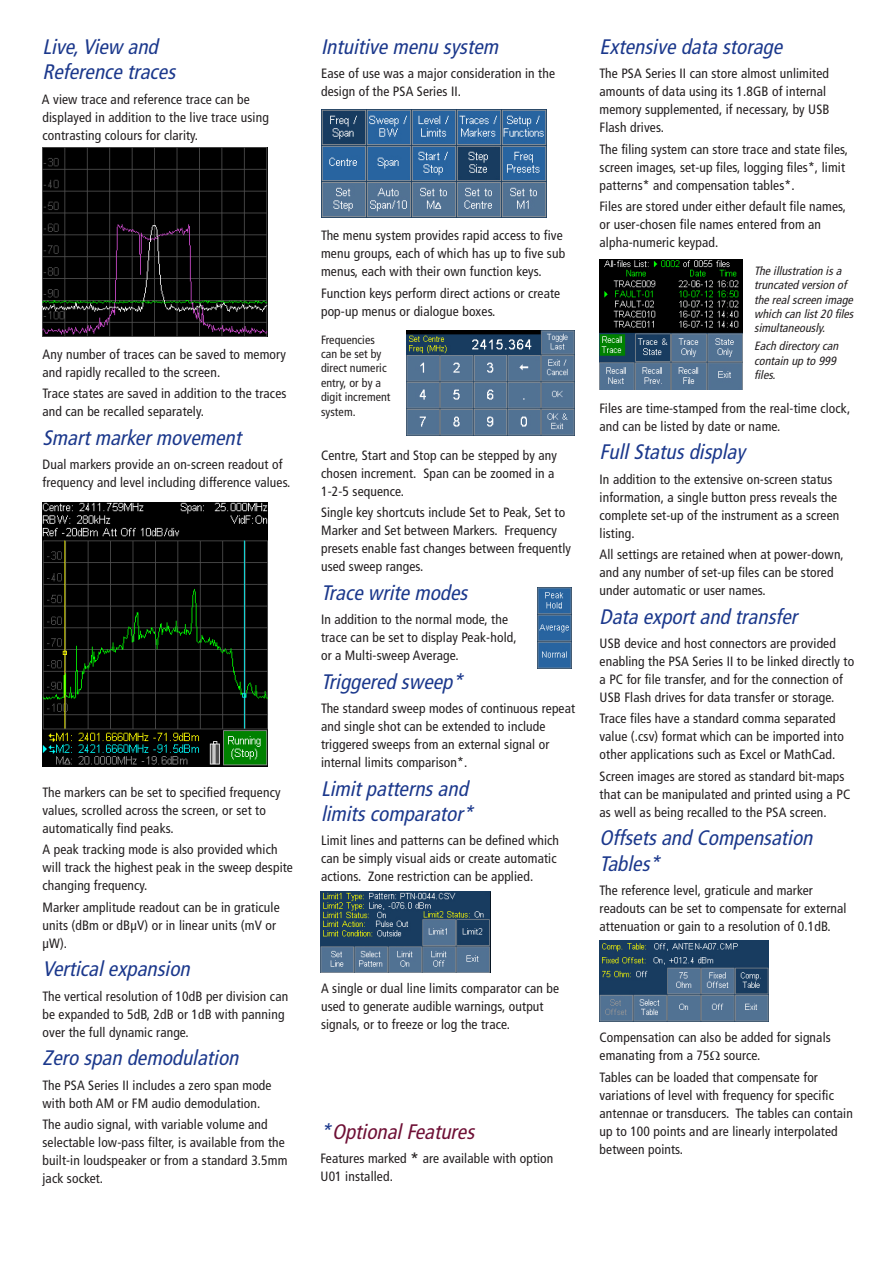
<style>
.page{position:relative;width:893px;height:1263px;background:#fff}
.page>*{position:absolute;margin:0;border:0;box-sizing:border-box;transform-origin:0 0}
.Body_Head_2{font:italic condensed 21px/25.2px "Frutiger";color:#1b388c}
.Body_Head_2-2{font:italic condensed 21px "Frutiger";color:#6e0f35}
.Body_Text_1{font:condensed 13.5px/18px "Frutiger";letter-spacing:.01em;color:#231f20}
.Small_Text_1{font:italic condensed 12px/14.4px "Frutiger";color:#231f20}
.Small_Text_1-2{font:condensed 12px/14.4px "Frutiger";letter-spacing:.005em;color:#231f20}
.s1{color:#1b388c}
.s2{font-size:18px}
</style>
<div class="page">
<img style="left:43px;top:148px;width:225px;height:189px">
<img style="left:43px;top:502px;width:225px;height:265px">
<img style="left:321px;top:109px;width:225px;height:108px">
<img style="left:406px;top:330px;width:169px;height:105px">
<img style="left:321px;top:891px;width:169px;height:81px">
<img style="left:600px;top:260px;width:142px;height:130px">
<img style="left:537px;top:588px;width:34px;height:81px">
<img style="left:600px;top:941px;width:168px;height:81px">
<p class="Body_Head_2" style="left:43px;top:34px;width:139px">Live,View and<br>Referencetraces</p>
<p class="Body_Text_1" style="left:42px;top:90px;width:228px">A view trace and reference trace can be displayed in addition to the live trace using contrasting colours for clarity.</p>
<p class="Body_Text_1" style="left:43px;top:345px;width:245px">Any number of traces can be saved to memory and rapidly recalled to the screen.</p>
<p class="Body_Text_1" style="left:43px;top:385px;width:245px">Trace states are saved in addition to the traces and can be recalled separately.</p>
<p class="Body_Head_2" style="left:43px;top:425px;width:205px">Smartmarkermovement</p>
<p class="Body_Text_1" style="left:43px;top:456px;width:249px">Dual markers provide an on-screen readout of frequency and level including difference values.</p>
<p class="Body_Text_1" style="left:43px;top:783px;width:240px">The markers can be set to specified frequency values, scrolled across the screen, or set to automatically find peaks.</p>
<p class="Body_Text_1" style="left:43px;top:841px;width:252px">A peak tracking mode is also provided which will track the highest peak in the sweep despite changing frequency.</p>
<p class="Body_Text_1" style="left:43px;top:898px;width:239px">Marker amplitude readout can be in graticule units (dBm or dBµV) or in linear units (mV or µW).</p>
<p class="Body_Head_2" style="left:43px;top:956px;width:154px">Verticalexpansion</p>
<p class="Body_Text_1" style="left:43px;top:987px;width:247px">The vertical resolution of 10dB per division can be expanded to 5dB, 2dB or 1dB with panning over the full dynamic range.</p>
<p class="Body_Head_2" style="left:43px;top:1045px;width:203px">Zero span demodulation</p>
<p class="Body_Text_1" style="left:43px;top:1076px;width:231px">The PSA Series II includes a zero span mode with both AM or FM audio demodulation.</p>
<p class="Body_Text_1" style="left:43px;top:1115px;width:247px">The audio signal, with variable volume and selectable low-pass filter, is available from the built-in loudspeaker or from a standard 3.5mm jack socket.</p>
<p class="Body_Head_2" style="left:321px;top:34px;width:184px">Intuitivemenu system</p>
<p class="Body_Text_1" style="left:321px;top:65px;width:235px">Ease of use was a major consideration in the design of the PSA Series II.</p>
<p class="Body_Text_1" style="left:321px;top:227px;width:246px">The menu system provides rapid access to five menu groups, each of which has up to five sub menus, each with their own function keys.</p>
<p class="Body_Text_1" style="left:321px;top:284px;width:241px">Function keys perform direct actions or create pop-up menus or dialogue boxes.</p>
<p class="Small_Text_1-2" style="left:321px;top:332px;width:71px">Frequencies can be set by direct numeric entry, or by a digit increment system.</p>
<p class="Body_Text_1" style="left:321px;top:446px;width:237px">Centre, Start and Stop can be stepped by any chosen increment. Span can be zoomed in a<br>1-2-5 sequence.</p>
<p class="Body_Text_1" style="left:321px;top:504px;width:251px">Single key shortcuts include Set to Peak, Set to Marker and Set between Markers. Frequency presets enable fast changes between frequently used sweep ranges.</p>
<p class="Body_Head_2" style="left:321px;top:580px;width:153px">Tracewritemodes</p>
<p class="Body_Text_1" style="left:321px;top:611px;width:197px">In addition to the normal mode, the trace can be set to display Peak-hold, or a Multi-sweep Average.</p>
<p class="Body_Head_2" style="left:321px;top:669px;width:149px">Triggered sweep*</p>
<p class="Body_Text_1" style="left:321px;top:700px;width:256px">The standard sweep modes of continuous repeat and single shot can be extended to include triggered sweeps from an external signal or internal limits comparison*.</p>
<p class="Body_Head_2" style="left:321px;top:776px;width:159px">Limitpatternsand limitscomparator*</p>
<p class="Body_Text_1" style="left:321px;top:832px;width:240px">Limit lines and patterns can be defined which can be simply visual aids or create automatic actions. Zone restriction can be applied.</p>
<p class="Body_Text_1" style="left:321px;top:979px;width:240px">A single or dual line limits comparator can be used to generate audible warnings, output signals, or to freeze or log the trace.</p>
<p class="Body_Head_2-2" style="left:321px;top:1119px;width:160px"><span class="s1">*</span>OptionalFeatures</p>
<p class="Body_Text_1" style="left:321px;top:1150px;width:234px">Features marked <span class="s2">*</span> are available with option<br>U01 installed.</p>
<p class="Body_Head_2" style="left:600px;top:34px;width:189px">Extensivedata storage</p>
<p class="Body_Text_1" style="left:600px;top:65px;width:231px">The PSA Series II can store almost unlimited amounts of data using its 1.8GB of internal memory supplemented, if necessary, by USB Flash drives.</p>
<p class="Body_Text_1" style="left:600px;top:140px;width:250px">The filing system can store trace and state files, screen images, set-up files, logging files*, limit patterns* and compensation tables*.</p>
<p class="Body_Text_1" style="left:600px;top:198px;width:248px">Files are stored under either default file names, or user-chosen file names entered from an alpha-numeric keypad.</p>
<p class="Small_Text_1" style="left:754px;top:263px;width:104px">Theillustration isa truncated version of therealscreen image which can list20 files simultaneously.</p>
<p class="Small_Text_1" style="left:754px;top:339px;width:89px">Each directorycan contain up to 999 files.</p>
<p class="Body_Text_1" style="left:600px;top:399px;width:252px">Files are time-stamped from the real-time clock, and can be listed by date or name.</p>
<p class="Body_Head_2" style="left:600px;top:439px;width:152px">FullStatusdisplay</p>
<p class="Body_Text_1" style="left:600px;top:470px;width:241px">In addition to the extensive on-screen status information, a single button press reveals the complete set-up of the instrument as a screen listing.</p>
<p class="Body_Text_1" style="left:600px;top:545px;width:246px">All settings are retained when at power-down, and any number of set-up files can be stored under automatic or user names.</p>
<p class="Body_Head_2" style="left:600px;top:604px;width:204px">Data exportand transfer</p>
<p class="Body_Text_1" style="left:600px;top:634px;width:256px">USB device and host connectors are provided enabling the PSA Series II to be linked directly to a PC for file transfer, and for the connection of USB Flash drives for data transfer or storage.</p>
<p class="Body_Text_1" style="left:600px;top:710px;width:246px">Trace files have a standard comma separated value (.csv) format which can be imported into other applications such as Excel or MathCad.</p>
<p class="Body_Text_1" style="left:600px;top:767px;width:252px">Screen images are stored as standard bit-maps that can be manipulated and printed using a PC as well as being recalled to the PSA screen.</p>
<p class="Body_Head_2" style="left:600px;top:826px;width:220px">Offsetsand Compensation<br>Tables*</p>
<p class="Body_Text_1" style="left:600px;top:881px;width:248px">The reference level, graticule and marker readouts can be set to compensate for external attenuation or gain to a resolution of 0.1dB.</p>
<p class="Body_Text_1" style="left:600px;top:1029px;width:233px">Compensation can also be added for signals emanating from a 75 source.</p>
<p class="Body_Text_1" style="left:600px;top:1068px;width:255px">Tables can be loaded that compensate for variations of level with frequency for specific antennae or transducers. The tables can contain up to 100 points and are linearly interpolated between points.</p>
</div>
